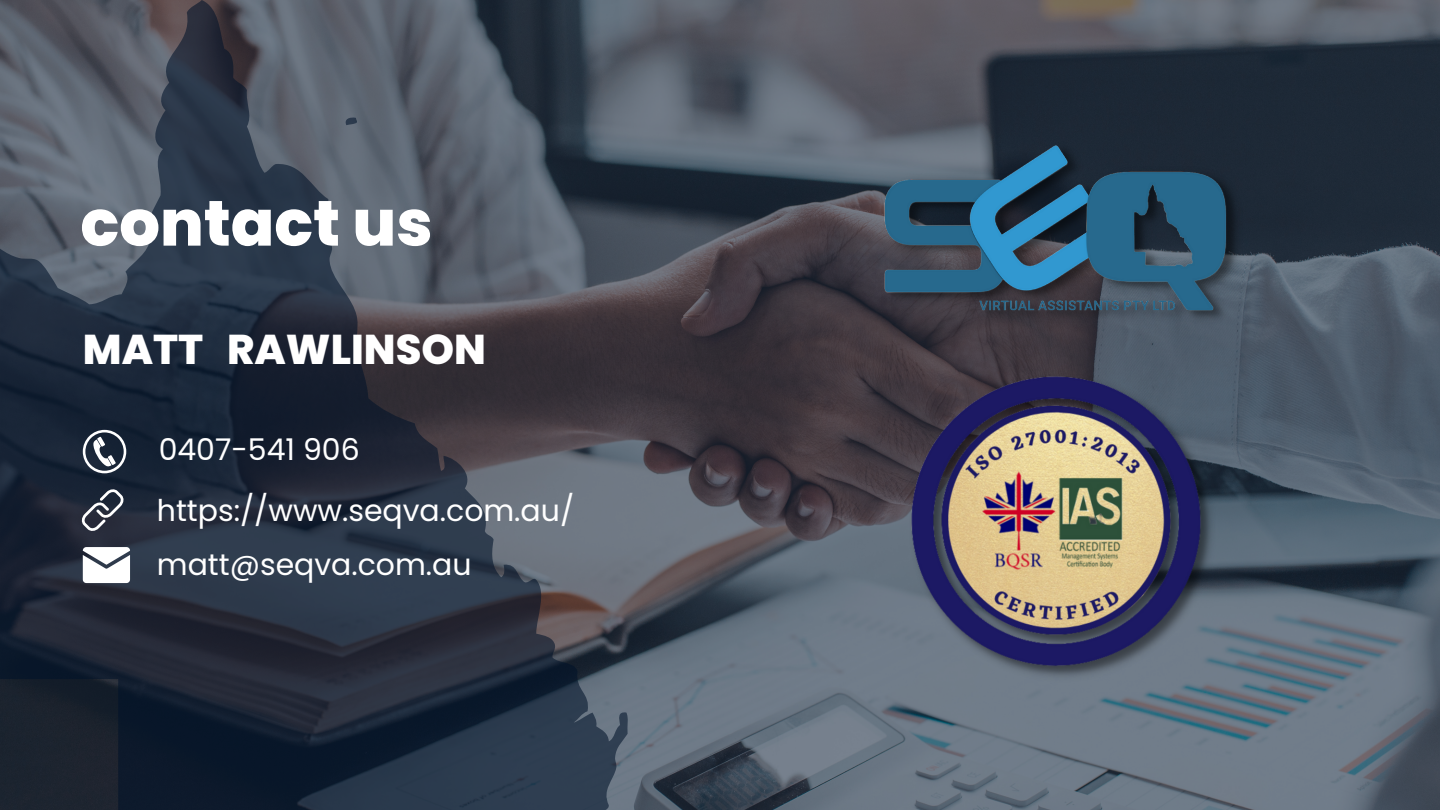
<style>
.page{position:relative;width:1440px;height:810px;background:#fff}
.page>*{position:absolute;margin:0;border:0;box-sizing:border-box;transform-origin:0 0}
.t1{font:800 64px "Poppins";color:#fff}
.t2{font:800 41.6px "Poppins";color:#fff}
.t3{font:29.9px/54.2px "Poppins";color:#fff}
</style>
<div class="page">
<img style="left:628px;top:0;width:812px;height:810px">
<svg style="left:0;top:0;width:628px;height:810px;background:#373f4d"></svg>
<svg style="left:344px;top:117px;width:14px;height:8px"></svg>
<img style="left:882px;top:140px;width:361px;height:186px">
<img style="left:909px;top:372px;width:308px;height:312px">
<svg style="left:83px;top:430px;width:43px;height:43px"></svg>
<svg style="left:81px;top:488px;width:43px;height:44px;background:#4b515e"></svg>
<svg style="left:83px;top:547px;width:47px;height:36px"></svg>
<h1 class="t1" style="left:80px;top:178px;width:354px">contact us</h1>
<h2 class="t2" style="left:83px;top:321px;width:405px">MATT RAWLINSON</h2>
<p class="t3" style="left:159px;top:423px;width:203px">0407-541 906</p>
<p class="t3" style="left:157px;top:483px;width:419px">https://www.seqva.com.au/ matt@seqva.com.au</p>
</div>
